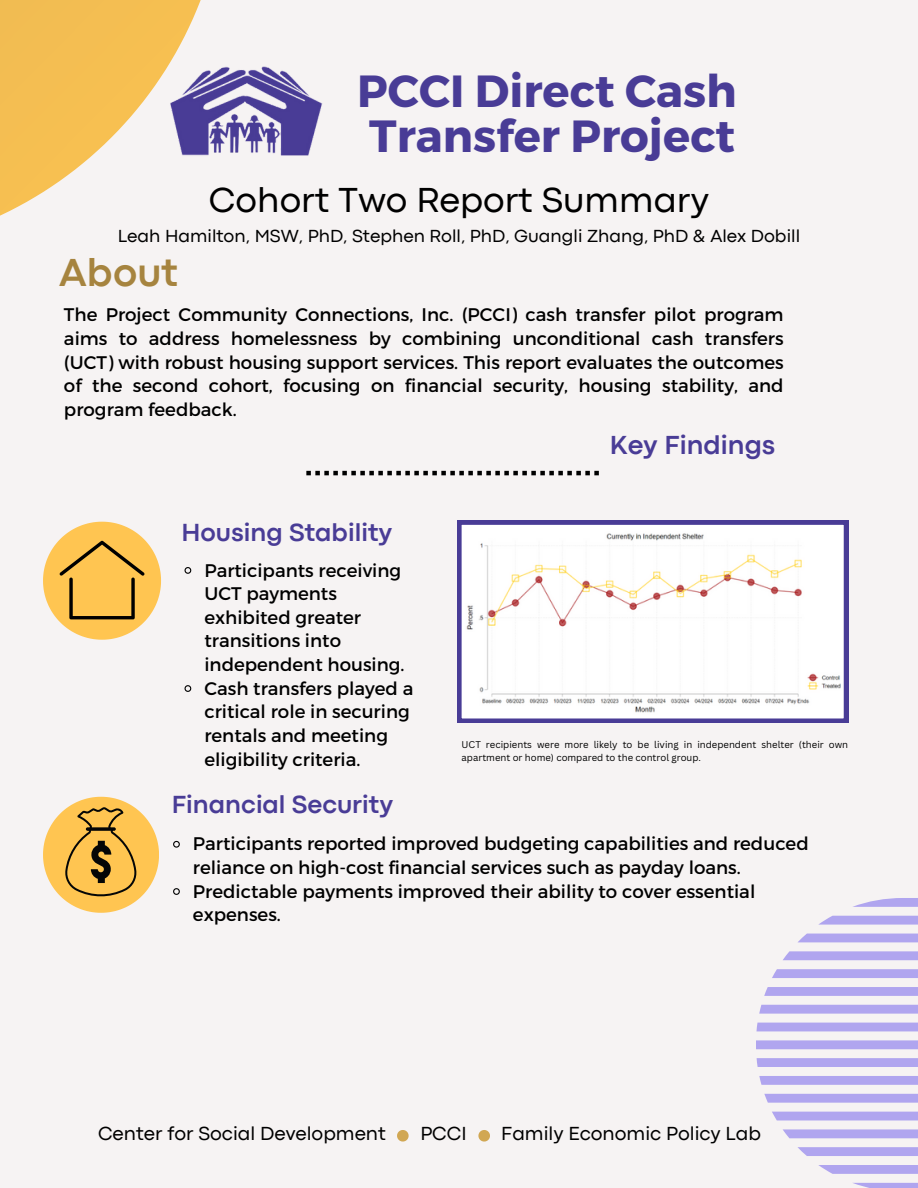
<style>
.page{position:relative;width:918px;height:1188px;background:#f6f3f3}
.page>*{position:absolute;margin:0;border:0;box-sizing:border-box;transform-origin:0 0}
.t1{font:700 45px/45px "Montserrat";color:#493c96}
.t2{font:700 40.8px "Codec Pro";color:#a6843f}
.t3{font:36.3px "Codec Pro";color:#000}
.t4{font:700 27.3px "Codec Pro";color:#493c96}
.t5{font:700 25.8px "Codec Pro";color:#493c96}
.t6{font:19.8px "Codec Pro";color:#000}
.t7{font:18.3px/23.7px "Montserrat";color:#000}
.t8{font:18.3px "Codec Pro";color:#000}
.t9{font:9.6px/12.8px "Canva Sans";color:#000}
</style>
<div class="page">
<svg style="left:0;top:0;width:201px;height:216px;fill:#f6bf52"></svg>
<svg style="left:397px;top:1130px;width:11px;height:11px"></svg>
<svg style="left:478px;top:1130px;width:12px;height:11px"></svg>
<img style="left:169px;top:35px;width:153px;height:153px">
<svg style="left:853px;top:898px;width:65px;height:9px"></svg>
<svg style="left:818px;top:916px;width:100px;height:9px"></svg>
<svg style="left:798px;top:934px;width:120px;height:8px"></svg>
<svg style="left:783px;top:951px;width:135px;height:9px"></svg>
<svg style="left:772px;top:969px;width:146px;height:9px"></svg>
<svg style="left:764px;top:987px;width:154px;height:9px"></svg>
<svg style="left:759px;top:1005px;width:159px;height:9px"></svg>
<svg style="left:756px;top:1023px;width:162px;height:8px"></svg>
<svg style="left:756px;top:1040px;width:162px;height:9px"></svg>
<svg style="left:757px;top:1058px;width:161px;height:9px"></svg>
<svg style="left:759px;top:1076px;width:159px;height:9px"></svg>
<svg style="left:764px;top:1094px;width:154px;height:9px"></svg>
<svg style="left:772px;top:1112px;width:146px;height:8px"></svg>
<svg style="left:783px;top:1129px;width:135px;height:9px"></svg>
<svg style="left:797px;top:1147px;width:121px;height:9px"></svg>
<svg style="left:818px;top:1165px;width:100px;height:9px"></svg>
<svg style="left:853px;top:1183px;width:65px;height:5px"></svg>
<svg style="left:457px;top:520px;width:391px;height:203px"></svg>
<svg style="left:43px;top:522px;width:118px;height:118px"></svg>
<svg style="left:43px;top:797px;width:116px;height:116px"></svg>
<svg style="left:306px;top:471px;width:293px;height:4px"></svg>
<svg style="left:184px;top:567px;width:8px;height:7px"></svg>
<svg style="left:184px;top:685px;width:8px;height:7px"></svg>
<svg style="left:173px;top:840px;width:7px;height:8px"></svg>
<svg style="left:173px;top:888px;width:7px;height:7px"></svg>
<h1 class="t1" style="left:357px;top:66px;width:381px">PCCI Direct Cash<br>Transfer Project</h1>
<h4 class="t3" style="left:209px;top:187px;width:502px">Cohort Two Report Summary</h4>
<h4 class="t8" style="left:118px;top:230px;width:684px">Leah Hamilton, MSW, PhD, Stephen Roll, PhD, Guangli Zhang, PhD &amp; Alex Dobill</h4>
<h2 class="t2" style="left:59px;top:258px;width:120px">About</h2>
<h4 class="t7" style="left:64px;top:302px;width:721px;text-align:justify">The Project Community Connections, Inc. (PCCI) cash transfer pilot program aims to address homelessness by combining unconditional cash transfers (UCT) with robust housing support services. This report evaluates the outcomes of the second cohort, focusing on financial security, housing stability, and program feedback.</h4>
<p class="t5" style="left:182px;top:524px;width:212px">Housing Stability</p>
<h2 class="t7" style="left:204px;top:557px;width:202px">Participants receiving<br>UCT payments exhibited greater transitions into independent housing.</h2>
<p class="t7" style="left:204px;top:675px;width:211px">Cash transfers played a critical role in securing rentals and meeting eligibility criteria.</p>
<p class="t4" style="left:610px;top:435px;width:167px">Key Findings</p>
<p class="t9" style="left:462px;top:738px;width:388px">UCT recipients were more likely to be living in independent shelter (their own apartment or home) compared to the control group.</p>
<p class="t5" style="left:172px;top:796px;width:223px">Financial Security</p>
<p class="t7" style="left:193px;top:831px;width:617px">Participants reported improved budgeting capabilities and reduced reliance on high-cost financial services such as payday loans.</p>
<p class="t7" style="left:193px;top:878px;width:564px">Predictable payments improved their ability to cover essential expenses.</p>
<p class="t6" style="left:98px;top:1127px;width:289px">Center for Social Development</p>
<p class="t6" style="left:420px;top:1127px;width:48px">PCCI</p>
<h1 class="t6" style="left:501px;top:1127px;width:262px">Family Economic Policy Lab</h1>
</div>
